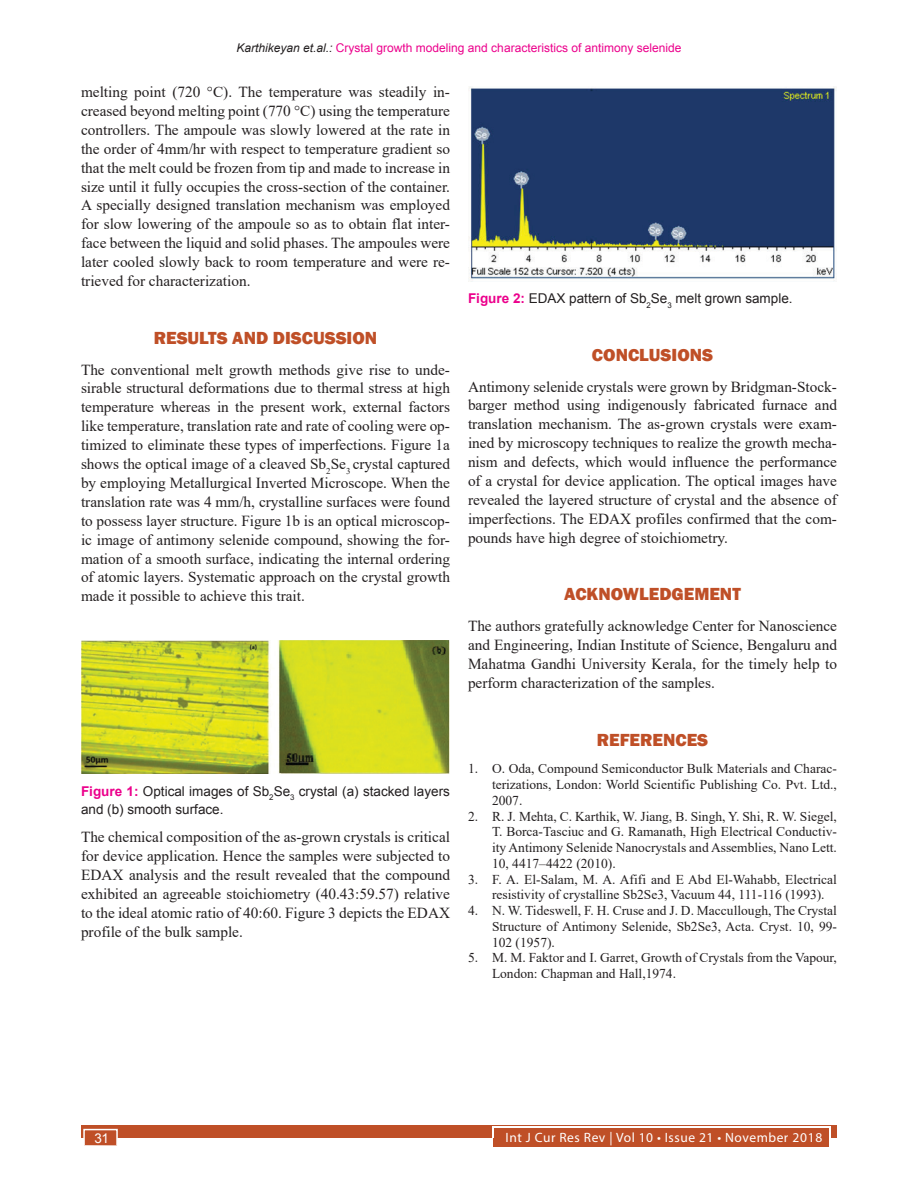
<style>
.page{position:relative;width:918px;height:1188px;background:#fff}
.page>*{position:absolute;margin:0;border:0;box-sizing:border-box;transform-origin:0 0}
.Head_1_copy_2{font:800 18px "Franklin Gothic";color:#bf4f27}
.Text{font:15.3px/18.9px "Times New Roman";color:#231f20;text-align:justify}
.t1{font:13.5px/15.8px "Times New Roman";color:#231f20;text-align:justify}
.Figure_caption{font:13.5px/18.9px "Arial";color:#231f20}
.t2{font:13.5px "Myriad Pro";letter-spacing:.04em;color:#fff}
.t3{font:13.5px "Arial";color:#fff}
.t4{font:12px "Arial";color:#ec008c}
.s1{font-style:italic;color:#231f20}
.s2{font-weight:700;color:#ec008c}
</style>
<div class="page">
<div style="left:81px;top:1125px;width:756px;height:13px;background:#bf4f27"></div>
<div style="left:494px;top:1128px;width:335px;height:19px;background:#bf4f27"></div>
<hr style="left:492px;top:1127px;width:338px;height:1px;background:#fff">
<svg style="left:492px;top:1128px;width:2px;height:10px"></svg>
<svg style="left:829px;top:1127px;width:2px;height:11px"></svg>
<div style="left:83px;top:1129px;width:35px;height:17px;background:#bf4f27;border:2px solid #fff"></div>
<img style="left:81px;top:640px;width:369px;height:134px">
<img style="left:468px;top:87px;width:369px;height:194px">
<p class="t4" style="left:237px;top:40px;width:446px"><span class="s1">Karthikeyan et.al.:</span> Crystal growth modeling and characteristics of antimony selenide</p>
<p class="Text" style="left:81px;top:82px;width:371px">melting point (720 °C). The temperature was steadily in&shy;creased beyond melting point (770 °C) using the temperature controllers. The ampoule was slowly lowered at the rate in the order of 4mm/hr with respect to temperature gradient so that the melt could be frozen from tip and made to increase in size until it fully occupies the cross-section of the container.<br>A specially designed translation mechanism was employed for slow lowering of the ampoule so as to obtain flat inter&shy;face between the liquid and solid phases. The ampoules were later cooled slowly back to room temperature and were re&shy;trieved for characterization.</p>
<p class="Head_1_copy_2" style="left:154px;top:326px;width:225px">RESULTS AND DISCUSSION</p>
<p class="Text" style="left:81px;top:359px;width:371px">The conventional melt growth methods give rise to unde&shy;sirable structural deformations due to thermal stress at high temperature whereas in the present work, external factors like temperature, translation rate and rate of cooling were op&shy;timized to eliminate these types of imperfections. Figure 1a shows the optical image of a cleaved Sb<sub>2</sub>Se<sub>3</sub> crystal captured by employing Metallurgical Inverted Microscope. When the translation rate was 4 mm/h, crystalline surfaces were found to possess layer structure. Figure 1b is an optical microscop&shy;ic image of antimony selenide compound, showing the for&shy;mation of a smooth surface, indicating the internal ordering of atomic layers. Systematic approach on the crystal growth made it possible to achieve this trait.</p>
<p class="Figure_caption" style="left:81px;top:782px;width:370px"><span class="s2">Figure 1:</span> Optical images of Sb<sub>2</sub>Se<sub>3</sub> crystal (a) stacked layers and (b) smooth surface.</p>
<p class="Text" style="left:81px;top:827px;width:371px">The chemical composition of the as-grown crystals is critical for device application. Hence the samples were subjected to EDAX analysis and the result revealed that the compound exhibited an agreeable stoichiometry (40.43:59.57) relative to the ideal atomic ratio of 40:60. Figure 3 depicts the EDAX profile of the bulk sample.</p>
<p class="Figure_caption" style="left:468px;top:289px;width:326px"><span class="s2">Figure 2:</span> EDAX pattern of Sb<sub>2</sub>Se<sub>3</sub> melt grown sample.</p>
<p class="Head_1_copy_2" style="left:592px;top:343px;width:123px">CONCLUSIONS</p>
<p class="Text" style="left:468px;top:377px;width:371px">Antimony selenide crystals were grown by Bridgman-Stock&shy;barger method using indigenously fabricated furnace and translation mechanism. The as-grown crystals were exam&shy;ined by microscopy techniques to realize the growth mecha&shy;nism and defects, which would influence the performance of a crystal for device application. The optical images have revealed the layered structure of crystal and the absence of imperfections. The EDAX profiles confirmed that the com&shy;pounds have high degree of stoichiometry.</p>
<p class="Head_1_copy_2" style="left:564px;top:583px;width:178px">ACKNOWLEDGEMENT</p>
<p class="Text" style="left:468px;top:616px;width:371px">The authors gratefully acknowledge Center for Nanoscience and Engineering, Indian Institute of Science, Bengaluru and Mahatma Gandhi University Kerala, for the timely help to perform characterization of the samples.</p>
<p class="Head_1_copy_2" style="left:597px;top:728px;width:113px">REFERENCES</p>
<p class="t1" style="left:492px;top:761px;width:347px;text-indent:-24px">1. O. Oda, Compound Semiconductor Bulk Materials and Charac&shy;terizations, London: World Scientific Publishing Co. Pvt. Ltd., 2007.</p>
<p class="t1" style="left:492px;top:808px;width:347px;text-indent:-24px">2. R. J. Mehta, C. Karthik, W. Jiang, B. Singh, Y. Shi, R. W. Siegel, T. Borca-Tasciuc and G. Ramanath, High Electrical Conductiv&shy;ity Antimony Selenide Nanocrystals and Assemblies, Nano Lett.<br>10, 4417–4422 (2010).</p>
<p class="t1" style="left:492px;top:871px;width:347px;text-indent:-24px">3. F. A. El-Salam, M. A. Afifi and E Abd El-Wahabb, Electrical resistivity of crystalline Sb2Se3, Vacuum 44, 111-116 (1993).</p>
<p class="t1" style="left:492px;top:902px;width:347px;text-indent:-24px">4. N. W. Tideswell, F. H. Cruse and J. D. Maccullough, The Crystal Structure of Antimony Selenide, Sb2Se3, Acta. Cryst. 10, 99- 102 (1957).</p>
<p class="t1" style="left:492px;top:950px;width:346px;text-indent:-24px">5. M. M. Faktor and I. Garret, Growth of Crystals from the Vapour,<br>London: Chapman and Hall,1974.</p>
<p class="t3" style="left:94px;top:1130px;width:16px">31</p>
<p class="t2" style="left:506px;top:1129px;width:318px">Int J Cur Res Rev | Vol 10 • Issue 21 • November 2018</p>
</div>
